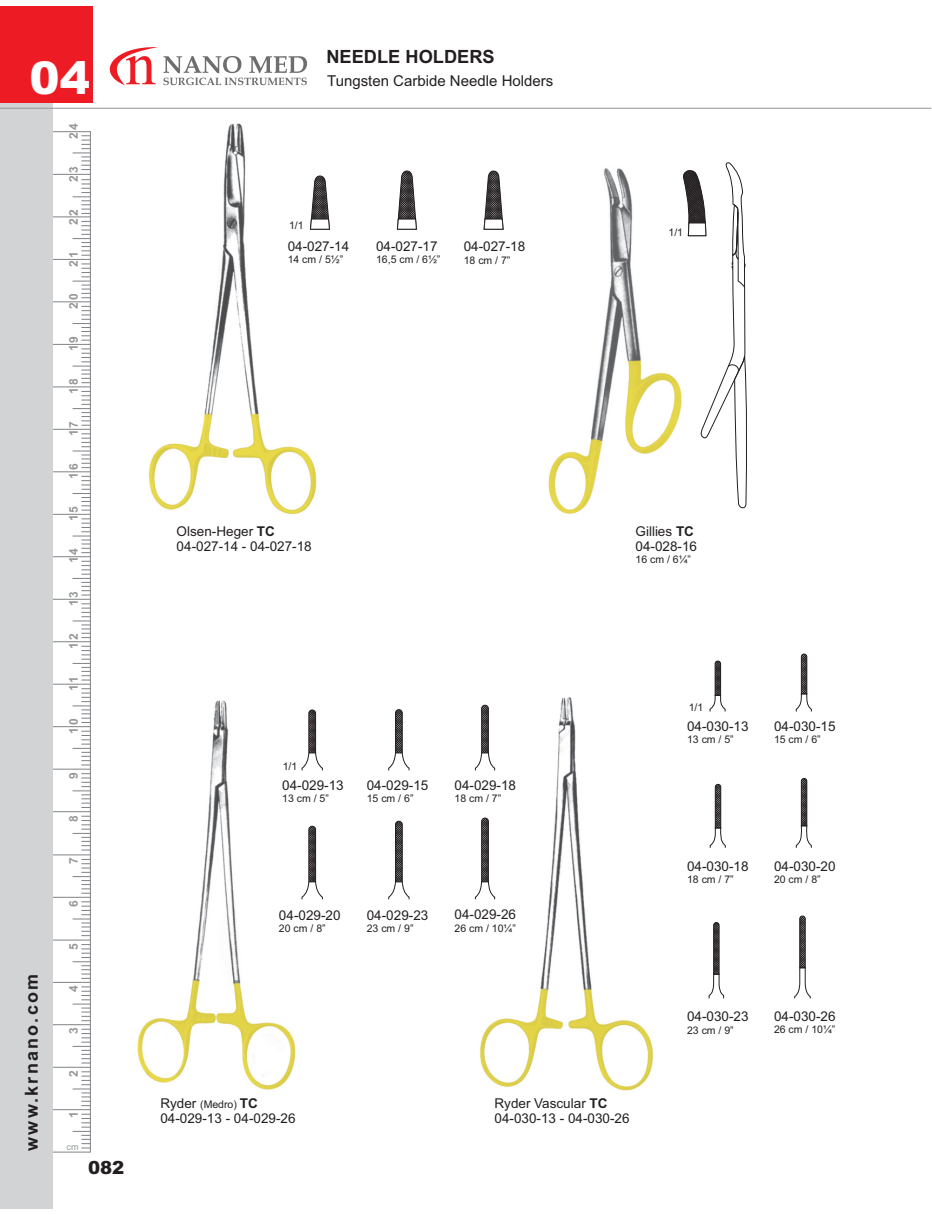
<style>
.page{position:relative;width:932px;height:1215px;background:#fff}
.page>*{position:absolute;margin:0;border:0;box-sizing:border-box;transform-origin:0 0}
.t1{font:900 45.3px "Arial";color:#fff}
.t2{font:700 18.3px "Arial";color:#231f20}
.t3{font:900 18.15px "Arial";color:#231f20}
.t4{font:700 18px "Arial";letter-spacing:.125em;color:#231f20}
.t5{font:15px "Arial";color:#231f20}
.t6{font:13.5px/15.1px "Arial";color:#231f20}
.t7{font:700 12px "Arial";letter-spacing:.14em;color:#949698}
.t8{font:10.5px "Arial";color:#231f20}
.t9{font:9px "Arial";color:#949698}
.s1{font-weight:700}
.s2{font-size:13.5px}
.s3{font-weight:700;font-size:13.5px}
</style>
<div class="page">
<img style="left:128px;top:107px;width:554px;height:984px">
<svg style="left:682px;top:107px;width:65px;height:402px"></svg>
<svg style="left:388px;top:820px;width:22px;height:80px"></svg>
<svg style="left:301px;top:826px;width:22px;height:74px"></svg>
<svg style="left:474px;top:817px;width:21px;height:83px"></svg>
<svg style="left:388px;top:709px;width:22px;height:62px"></svg>
<svg style="left:301px;top:709px;width:22px;height:62px"></svg>
<svg style="left:474px;top:704px;width:21px;height:67px"></svg>
<svg style="left:794px;top:915px;width:17px;height:84px"></svg>
<svg style="left:708px;top:922px;width:16px;height:77px"></svg>
<svg style="left:795px;top:778px;width:17px;height:70px"></svg>
<svg style="left:709px;top:784px;width:17px;height:64px"></svg>
<svg style="left:795px;top:653px;width:17px;height:59px"></svg>
<svg style="left:709px;top:660px;width:16px;height:52px"></svg>
<svg style="left:310px;top:174px;width:20px;height:56px"></svg>
<svg style="left:483px;top:169px;width:21px;height:61px"></svg>
<svg style="left:396px;top:169px;width:21px;height:61px"></svg>
<hr style="left:41px;top:1152px;width:49px;height:1px;background:#808285">
<svg style="left:73px;top:1114px;width:17px;height:35px"></svg>
<hr style="left:41px;top:1109px;width:49px;height:1px;background:#808285">
<hr style="left:90px;top:131px;width:1px;height:1021px;background:#808285">
<svg style="left:73px;top:1071px;width:17px;height:35px"></svg>
<hr style="left:41px;top:1067px;width:49px;height:1px;background:#808285">
<svg style="left:73px;top:1029px;width:17px;height:35px"></svg>
<hr style="left:41px;top:1024px;width:49px;height:1px;background:#808285">
<svg style="left:73px;top:987px;width:17px;height:34px"></svg>
<hr style="left:41px;top:982px;width:49px;height:1px;background:#808285">
<svg style="left:73px;top:944px;width:17px;height:35px"></svg>
<hr style="left:41px;top:940px;width:49px;height:1px;background:#808285">
<svg style="left:73px;top:901px;width:17px;height:35px"></svg>
<hr style="left:41px;top:897px;width:49px;height:1px;background:#808285">
<svg style="left:73px;top:859px;width:17px;height:35px"></svg>
<hr style="left:41px;top:855px;width:49px;height:1px;background:#808285">
<svg style="left:73px;top:816px;width:17px;height:35px"></svg>
<hr style="left:41px;top:811px;width:49px;height:1px;background:#808285">
<svg style="left:73px;top:773px;width:17px;height:35px"></svg>
<hr style="left:41px;top:769px;width:49px;height:1px;background:#808285">
<svg style="left:73px;top:731px;width:17px;height:35px"></svg>
<hr style="left:41px;top:726px;width:49px;height:1px;background:#808285">
<svg style="left:73px;top:688px;width:17px;height:35px"></svg>
<hr style="left:41px;top:684px;width:49px;height:1px;background:#808285">
<svg style="left:73px;top:646px;width:17px;height:35px"></svg>
<hr style="left:41px;top:641px;width:49px;height:1px;background:#808285">
<svg style="left:73px;top:603px;width:17px;height:35px"></svg>
<hr style="left:41px;top:599px;width:49px;height:1px;background:#808285">
<svg style="left:73px;top:561px;width:17px;height:35px"></svg>
<hr style="left:41px;top:556px;width:49px;height:1px;background:#808285">
<svg style="left:73px;top:518px;width:17px;height:35px"></svg>
<hr style="left:41px;top:514px;width:49px;height:1px;background:#808285">
<svg style="left:73px;top:476px;width:17px;height:35px"></svg>
<hr style="left:41px;top:471px;width:49px;height:1px;background:#808285">
<svg style="left:73px;top:433px;width:17px;height:35px"></svg>
<hr style="left:41px;top:429px;width:49px;height:1px;background:#808285">
<svg style="left:73px;top:391px;width:17px;height:35px"></svg>
<hr style="left:41px;top:387px;width:49px;height:1px;background:#808285">
<svg style="left:73px;top:349px;width:17px;height:34px"></svg>
<hr style="left:41px;top:344px;width:49px;height:1px;background:#808285">
<svg style="left:73px;top:306px;width:17px;height:35px"></svg>
<hr style="left:41px;top:301px;width:49px;height:1px;background:#808285">
<svg style="left:73px;top:264px;width:17px;height:34px"></svg>
<hr style="left:41px;top:259px;width:49px;height:1px;background:#808285">
<svg style="left:73px;top:221px;width:17px;height:35px"></svg>
<hr style="left:41px;top:217px;width:49px;height:1px;background:#808285">
<svg style="left:73px;top:179px;width:17px;height:35px"></svg>
<svg style="left:73px;top:135px;width:17px;height:35px"></svg>
<hr style="left:41px;top:174px;width:49px;height:1px;background:#808285">
<hr style="left:41px;top:131px;width:50px;height:1px;background:#808285">
<div style="left:0;top:103px;width:53px;height:1105px;background:#d1d3d4"></div>
<div style="left:0;top:7px;width:93px;height:96px;background:#ed1c24"></div>
<svg style="left:109px;top:47px;width:198px;height:38px"></svg>
<hr style="left:0;top:108px;width:931px;height:1px;background:#939598">
<h1 class="t1" style="left:30px;top:61px;width:62px">04</h1>
<h3 class="t4" style="left:25px;top:1151px;width:178px;rotate:-90deg">www.krnano.com</h3>
<p class="t7" style="left:69px;top:139px;width:17px;rotate:-90deg">24</p>
<p class="t7" style="left:69px;top:182px;width:17px;rotate:-90deg">23</p>
<p class="t7" style="left:69px;top:225px;width:17px;rotate:-90deg">22</p>
<p class="t7" style="left:69px;top:267px;width:17px;rotate:-90deg">21</p>
<p class="t7" style="left:69px;top:309px;width:17px;rotate:-90deg">20</p>
<p class="t7" style="left:69px;top:351px;width:17px;rotate:-90deg">19</p>
<p class="t7" style="left:69px;top:394px;width:17px;rotate:-90deg">18</p>
<p class="t7" style="left:69px;top:436px;width:17px;rotate:-90deg">17</p>
<p class="t7" style="left:69px;top:479px;width:17px;rotate:-90deg">16</p>
<p class="t7" style="left:69px;top:521px;width:17px;rotate:-90deg">15</p>
<p class="t7" style="left:69px;top:563px;width:17px;rotate:-90deg">14</p>
<p class="t7" style="left:69px;top:606px;width:17px;rotate:-90deg">13</p>
<p class="t7" style="left:69px;top:649px;width:17px;rotate:-90deg">12</p>
<p class="t7" style="left:69px;top:691px;width:16px;rotate:-90deg">11</p>
<p class="t7" style="left:69px;top:734px;width:17px;rotate:-90deg">10</p>
<p class="t7" style="left:69px;top:779px;width:8px;rotate:-90deg">9</p>
<p class="t7" style="left:69px;top:822px;width:8px;rotate:-90deg">8</p>
<p class="t7" style="left:69px;top:864px;width:8px;rotate:-90deg">7</p>
<p class="t7" style="left:69px;top:907px;width:8px;rotate:-90deg">6</p>
<p class="t7" style="left:69px;top:950px;width:8px;rotate:-90deg">5</p>
<p class="t7" style="left:69px;top:992px;width:8px;rotate:-90deg">4</p>
<p class="t7" style="left:69px;top:1034px;width:8px;rotate:-90deg">3</p>
<p class="t7" style="left:69px;top:1077px;width:8px;rotate:-90deg">2</p>
<p class="t7" style="left:69px;top:1118px;width:8px;rotate:-90deg">1</p>
<p class="t9" style="left:67px;top:1143px;width:13px">cm</p>
<h3 class="t3" style="left:88px;top:1161px;width:38px">082</h3>
<h2 class="t2" style="left:326px;top:50px;width:170px">NEEDLE HOLDERS</h2>
<p class="t5" style="left:327px;top:75px;width:228px">Tungsten Carbide Needle Holders</p>
<p class="t8" style="left:289px;top:221px;width:16px">1/1</p>
<p class="t6" style="left:288px;top:239px;width:63px">04-027-14</p>
<p class="t8" style="left:288px;top:255px;width:57px">14 cm / 5½”</p>
<p class="t6" style="left:376px;top:239px;width:63px">04-027-17</p>
<p class="t8" style="left:376px;top:255px;width:66px">16,5 cm / 6½”</p>
<p class="t6" style="left:463px;top:240px;width:63px">04-027-18</p>
<p class="t8" style="left:463px;top:256px;width:48px">18 cm / 7”</p>
<p class="t8" style="left:668px;top:228px;width:16px">1/1</p>
<p class="t6" style="left:177px;top:525px;width:137px">Olsen-Heger <span class="s1">TC<br></span>04-027-14 - 04-027-18</p>
<p class="t6" style="left:635px;top:525px;width:63px">Gillies <span class="s1">TC<br></span>04-028-16</p>
<p class="t8" style="left:635px;top:556px;width:57px">16 cm / 6¼”</p>
<p class="t8" style="left:688px;top:703px;width:16px">1/1</p>
<p class="t6" style="left:687px;top:719px;width:63px">04-030-13</p>
<p class="t8" style="left:687px;top:735px;width:48px">13 cm / 5”</p>
<p class="t6" style="left:774px;top:719px;width:63px">04-030-15</p>
<p class="t8" style="left:774px;top:735px;width:48px">15 cm / 6”</p>
<p class="t8" style="left:283px;top:762px;width:16px">1/1</p>
<p class="t6" style="left:282px;top:779px;width:63px">04-029-13</p>
<p class="t8" style="left:282px;top:794px;width:48px">13 cm / 5”</p>
<p class="t6" style="left:367px;top:779px;width:63px">04-029-15</p>
<p class="t8" style="left:367px;top:794px;width:48px">15 cm / 6”</p>
<p class="t6" style="left:454px;top:779px;width:63px">04-029-18</p>
<p class="t8" style="left:454px;top:794px;width:48px">18 cm / 7”</p>
<p class="t6" style="left:687px;top:860px;width:63px">04-030-18</p>
<p class="t8" style="left:687px;top:876px;width:48px">18 cm / 7”</p>
<p class="t6" style="left:774px;top:860px;width:63px">04-030-20</p>
<p class="t8" style="left:774px;top:876px;width:48px">20 cm / 8”</p>
<p class="t6" style="left:279px;top:909px;width:63px">04-029-20</p>
<p class="t8" style="left:279px;top:925px;width:48px">20 cm / 8”</p>
<p class="t6" style="left:367px;top:909px;width:63px">04-029-23</p>
<p class="t8" style="left:367px;top:925px;width:48px">23 cm / 9”</p>
<p class="t6" style="left:454px;top:908px;width:63px">04-029-26</p>
<p class="t8" style="left:454px;top:924px;width:63px">26 cm / 10¼”</p>
<p class="t6" style="left:687px;top:1010px;width:63px">04-030-23</p>
<p class="t8" style="left:687px;top:1026px;width:48px">23 cm / 9”</p>
<p class="t6" style="left:774px;top:1010px;width:63px">04-030-26</p>
<p class="t8" style="left:774px;top:1026px;width:63px">26 cm / 10¼”</p>
<p class="t8" style="left:160px;top:1100px;width:99px"><span class="s2">Ryder</span> (Medro) <span class="s3">TC</span></p>
<p class="t6" style="left:160px;top:1112px;width:137px">04-029-13 - 04-029-26</p>
<p class="t6" style="left:494px;top:1097px;width:137px">Ryder Vascular <span class="s1">TC<br></span>04-030-13 - 04-030-26</p>
</div>
